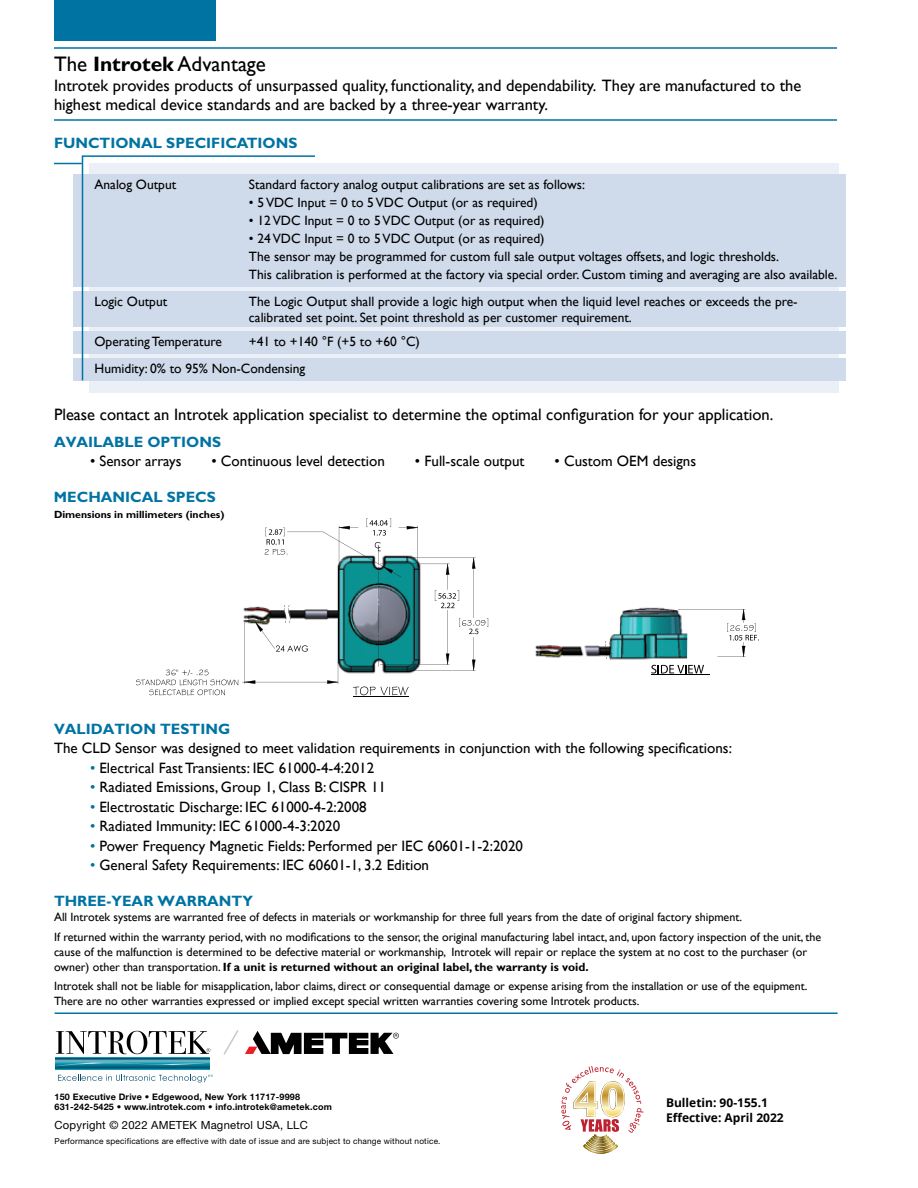
<style>
.page{position:relative;width:918px;height:1188px;background:#fff}
.page>*{position:absolute;margin:0;border:0;box-sizing:border-box;transform-origin:0 0}
.t1{font:21px "Gill Sans";color:#000}
.t2{font:16.5px/19.5px "Gill Sans";color:#000}
.t3{font:15px "Gill Sans";color:#000}
.t4{font:700 15px "Gill Sans";color:#0073a2}
.t5{font:13.5px/18px "Gill Sans";color:#000}
.t6{font:12px/15px "Gill Sans";color:#000}
.t7{font:700 12px/14.4px "Open Sans";color:#000}
.t8{font:11.25px "Helvetica Neue";letter-spacing:.02em;color:#000}
.t9{font:700 10.5px "Gill Sans";color:#000}
.t10{font:700 9px/9.8px "Helvetica Neue";letter-spacing:.02em;color:#000}
.t11{font:8.25px "Helvetica Neue";letter-spacing:.02em;color:#000}
.s1{font-weight:700}
.s2{color:#0073a2}
</style>
<div class="page">
<div style="left:89px;top:163px;width:749px;height:229px;background:#ebeff7"></div>
<div style="left:73px;top:174px;width:773px;height:113px;background:#cfdbeb"></div>
<div style="left:54px;top:0;width:162px;height:40px;background:#0073a2"></div>
<svg style="left:54px;top:163px;width:27px;height:1px"></svg>
<hr style="left:55px;top:1012px;width:783px;height:2px;background:#0073a2">
<svg style="left:651px;top:671px;width:52px;height:3px"></svg>
<hr style="left:651px;top:675px;width:59px;height:1px;background:#010101">
<hr style="left:353px;top:696px;width:55px;height:1px;background:#010101">
<svg style="left:418px;top:558px;width:327px;height:112px"></svg>
<svg style="left:136px;top:518px;width:282px;height:177px"></svg>
<div style="left:73px;top:331px;width:773px;height:22px;background:#cfdbeb"></div>
<div style="left:73px;top:291px;width:773px;height:35px;background:#cfdbeb"></div>
<div style="left:73px;top:358px;width:773px;height:22px;background:#cfdbeb"></div>
<svg style="left:81px;top:155px;width:235px;height:226px"></svg>
<hr style="left:54px;top:47px;width:783px;height:2px;background:#0073a2">
<hr style="left:54px;top:119px;width:783px;height:2px;background:#0073a2">
<svg style="left:56px;top:1057px;width:154px;height:12px"></svg>
<svg style="left:56px;top:1062px;width:154px;height:4px"></svg>
<svg style="left:56px;top:1031px;width:154px;height:23px"></svg>
<svg style="left:58px;top:1075px;width:155px;height:7px"></svg>
<svg style="left:223px;top:1030px;width:176px;height:25px"></svg>
<svg style="left:561px;top:1066px;width:82px;height:88px"></svg>
<h1 class="t1" style="left:54px;top:52px;width:214px">The <span class="s1">Introtek</span> Advantage</h1>
<h2 class="t2" style="left:54px;top:75px;width:749px">Introtek provides products of unsurpassed quality, functionality, and dependability. They are manufactured to the highest medical device standards and are backed by a three-year warranty.</h2>
<p class="t4" style="left:54px;top:134px;width:245px">FUNCTIONAL SPECIFICATIONS</p>
<p class="t5" style="left:94px;top:175px;width:83px">Analog Output</p>
<p class="t5" style="left:249px;top:175px;width:338px">Standard factory analog output calibrations are set as follows:</p>
<p class="t5" style="left:249px;top:193px;width:290px">• 5 VDC Input = 0 to 5 VDC Output (or as required)</p>
<p class="t5" style="left:249px;top:211px;width:297px">• 12 VDC Input = 0 to 5 VDC Output (or as required)</p>
<p class="t5" style="left:249px;top:229px;width:590px">• 24 VDC Input = 0 to 5 VDC Output (or as required)<br>The sensor may be programmed for custom full sale output voltages offsets, and logic thresholds.<br>This calibration is performed at the factory via special order. Custom timing and averaging are also available.</p>
<p class="t5" style="left:94px;top:292px;width:74px">Logic Output</p>
<p class="t5" style="left:249px;top:293px;width:550px;line-height:16.5px">The Logic Output shall provide a logic high output when the liquid level reaches or exceeds the pre&shy;calibrated set point. Set point threshold as per customer requirement.</p>
<p class="t5" style="left:94px;top:333px;width:129px">Operating Temperature</p>
<p class="t5" style="left:94px;top:328px;width:327px;line-height:27px;text-indent:154px">+41 to +140 °F (+5 to +60 °C)<br>Humidity: 0% to 95% Non-Condensing</p>
<h2 class="t2" style="left:54px;top:404px;width:721px">Please contact an Introtek application specialist to determine the optimal configuration for your application.</h2>
<p class="t4" style="left:54px;top:433px;width:169px">AVAILABLE OPTIONS</p>
<p class="t3" style="left:90px;top:452px;width:93px">• Sensor arrays</p>
<p class="t3" style="left:211px;top:452px;width:175px">• Continuous level detection</p>
<p class="t3" style="left:415px;top:452px;width:111px">• Full-scale output</p>
<p class="t3" style="left:555px;top:452px;width:143px">• Custom OEM designs</p>
<p class="t4" style="left:54px;top:488px;width:163px">MECHANICAL SPECS</p>
<p class="t9" style="left:54px;top:508px;width:172px">Dimensions in millimeters (inches)</p>
<p class="t4" style="left:54px;top:720px;width:178px">VALIDATION TESTING</p>
<p class="t3" style="left:54px;top:739px;width:680px">The CLD Sensor was designed to meet validation requirements in conjunction with the following specifications:</p>
<p class="t3" style="left:90px;top:759px;width:286px"><span class="s2">•</span> Electrical Fast Transients: IEC 61000-4-4:2012</p>
<p class="t3" style="left:90px;top:778px;width:298px"><span class="s2">•</span> Radiated Emissions, Group 1, Class B: CISPR 11</p>
<p class="t3" style="left:90px;top:798px;width:278px"><span class="s2">•</span> Electrostatic Discharge: IEC 61000-4-2:2008</p>
<p class="t3" style="left:90px;top:817px;width:252px"><span class="s2">•</span> Radiated Immunity: IEC 61000-4-3:2020</p>
<p class="t3" style="left:90px;top:837px;width:435px"><span class="s2">•</span> Power Frequency Magnetic Fields: Performed per IEC 60601-1-2:2020</p>
<p class="t3" style="left:90px;top:856px;width:341px"><span class="s2">•</span> General Safety Requirements: IEC 60601-1, 3.2 Edition</p>
<p class="t4" style="left:54px;top:892px;width:200px">THREE-YEAR WARRANTY</p>
<p class="t6" style="left:54px;top:907px;width:769px;line-height:19.5px">All Introtek systems are warranted free of defects in materials or workmanship for three full years from the date of original factory shipment.<br>If returned within the warranty period, with no modifications to the sensor, the original manufacturing label intact, and, upon factory inspection of the unit, the</p>
<p class="t6" style="left:54px;top:944px;width:755px">cause of the malfunction is determined to be defective material or workmanship, Introtek will repair or replace the system at no cost to the purchaser (or owner) other than transportation. <span class="s1">If a unit is returned without an original label, the warranty is void.</span></p>
<p class="t6" style="left:54px;top:978px;width:755px">Introtek shall not be liable for misapplication, labor claims, direct or consequential damage or expense arising from the installation or use of the equipment.<br>There are no other warranties expressed or implied except special written warranties covering some Introtek products.</p>
<p class="t10" style="left:55px;top:1092px;width:279px">150 Executive Drive • Edgewood, New York 11717-9998<br>631-242-5425 • www.introtek.com • info.introtek@ametek.com</p>
<p class="t8" style="left:55px;top:1119px;width:255px">Copyright © 2022 AMETEK Magnetrol USA, LLC</p>
<p class="t11" style="left:55px;top:1136px;width:387px">Performance specifications are effective with date of issue and are subject to change without notice.</p>
<p class="t7" style="left:666px;top:1095px;width:119px">Bulletin: 90-155.1<br>Effective: April 2022</p>
</div>
